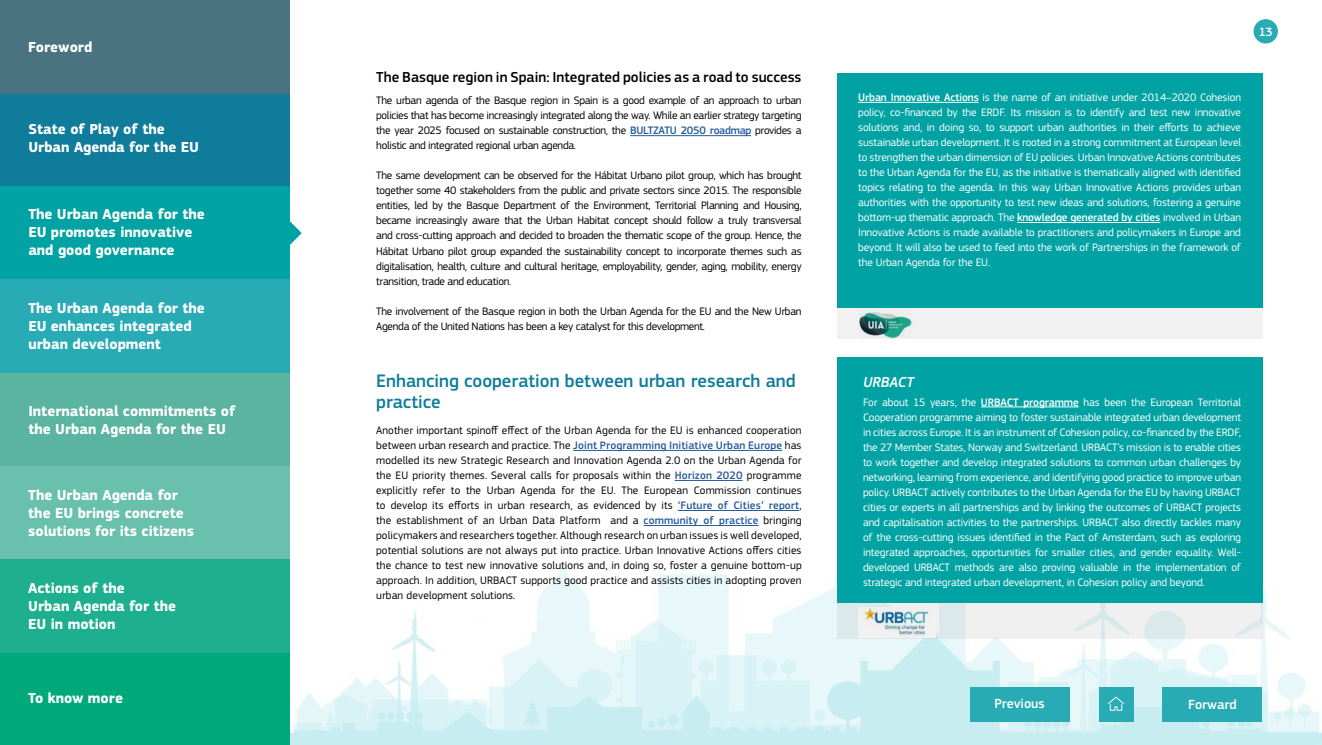
<style>
.page{position:relative;width:1322px;height:745px;background:#fff}
.page>*{position:absolute;margin:0;border:0;box-sizing:border-box;transform-origin:0 0}
.t1{font:500 18.75px/21.2px "EC Square Sans Pro";color:#0f7c9c}
.t2{font:700 15px/18px "EC Square Sans Pro";color:#fff}
.Content_split_header{font:500 15px "EC Square Sans Pro";color:#000}
.Content_split_header-2{font:italic 500 15px "EC Square Sans Pro";color:#fff}
.t3{font:500 13.75px "EC Square Sans Pro";color:#fff}
.t4{font:500 12.5px "EC Square Sans Pro";color:#fff}
.Body{font:11.25px/15px "EC Square Sans Pro";letter-spacing:-.025em;color:#000;text-align:justify}
.Body-2{font:11.25px/15px "EC Square Sans Pro";letter-spacing:-.01em;color:#fff;text-align:justify}
.s1{font-weight:500;color:#275b9b}
.s2{font-weight:500}
</style>
<div class="page">
<img style="left:290px;top:547px;width:1031px;height:197px">
<div style="left:0;top:465px;width:290px;height:93px;background:#69c0ac"></div>
<div style="left:0;top:651px;width:290px;height:93px;background:#00a97a"></div>
<div style="left:0;top:93px;width:290px;height:93px;background:#0f7c9c"></div>
<div style="left:0;top:558px;width:290px;height:94px;background:#1daf8e"></div>
<div style="left:0;top:372px;width:290px;height:93px;background:#5ab49f"></div>
<div style="left:0;top:186px;width:290px;height:93px;background:#00a2a3"></div>
<div style="left:0;top:279px;width:290px;height:94px;background:#29abb5"></div>
<div style="left:0;top:0;width:290px;height:93px;background:#4a7382"></div>
<svg style="left:290px;top:221px;width:12px;height:24px"></svg>
<div style="left:1253px;top:19px;width:25px;height:24px;background:#29abb5;border-radius:50%"></div>
<svg style="left:837px;top:602px;width:425px;height:36px;fill:#f0f0f0"></svg>
<svg style="left:837px;top:307px;width:425px;height:32px;fill:#f1f1f1"></svg>
<div style="left:837px;top:73px;width:425px;height:234px;background:#00a2a3"></div>
<div style="left:837px;top:357px;width:425px;height:245px;background:#00a2a3"></div>
<hr style="left:630px;top:135px;width:121px;height:1px;background:#275b9b">
<hr style="left:573px;top:450px;width:209px;height:1px;background:#275b9b">
<hr style="left:675px;top:480px;width:67px;height:1px;background:#275b9b">
<hr style="left:678px;top:510px;width:121px;height:1px;background:#275b9b">
<hr style="left:643px;top:525px;width:115px;height:1px;background:#275b9b">
<hr style="left:858px;top:102px;width:120px;height:1px;background:#fff">
<hr style="left:1017px;top:222px;width:143px;height:1px;background:#fff">
<hr style="left:981px;top:406px;width:97px;height:1px;background:#fff">
<div style="left:1162px;top:686px;width:100px;height:34px;background:#29abb5"></div>
<div style="left:970px;top:686px;width:99px;height:34px;background:#29abb5"></div>
<div style="left:1099px;top:686px;width:34px;height:34px;background:#29abb5"></div>
<svg style="left:1108px;top:696px;width:16px;height:14px"></svg>
<h2 class="t2" style="left:28px;top:39px;width:66px">Foreword</h2>
<h2 class="t2" style="left:28px;top:120px;width:172px">State of Play of the<br>Urban Agenda for the EU</h2>
<h2 class="t2" style="left:28px;top:205px;width:178px">The Urban Agenda for the<br>EU promotes innovative and good governance</h2>
<h2 class="t2" style="left:28px;top:299px;width:178px">The Urban Agenda for the<br>EU enhances integrated urban development</h2>
<h2 class="t2" style="left:28px;top:402px;width:209px">International commitments of the Urban Agenda for the EU</h2>
<h2 class="t2" style="left:28px;top:486px;width:167px">The Urban Agenda for the EU brings concrete solutions for its citizens</h2>
<h2 class="t2" style="left:28px;top:579px;width:150px">Actions of the<br>Urban Agenda for the<br>EU in motion</h2>
<h2 class="t2" style="left:28px;top:689px;width:96px">To know more</h2>
<p class="Content_split_header" style="left:376px;top:68px;width:427px">The Basque region in Spain: Integrated policies as a road to success</p>
<p class="Body" style="left:376px;top:93px;width:427px">The urban agenda of the Basque region in Spain is a good example of an approach to urban policies that has become increasingly integrated along the way. While an earlier strategy targeting the year 2025 focused on sustainable construction, the <span class="s1">BULTZATU 2050 roadmap</span> provides a holistic and integrated regional urban agenda.</p>
<p class="Body" style="left:376px;top:168px;width:427px">The same development can be observed for the Hábitat Urbano pilot group, which has brought together some 40 stakeholders from the public and private sectors since 2015. The responsible entities, led by the Basque Department of the Environment, Territorial Planning and Housing, became increasingly aware that the Urban Habitat concept should follow a truly transversal and cross-cutting approach and decided to broaden the thematic scope of the group. Hence, the Hábitat Urbano pilot group expanded the sustainability concept to incorporate themes such as digitalisation, health, culture and cultural heritage, employability, gender, aging, mobility, energy transition, trade and education.</p>
<p class="Body" style="left:376px;top:303px;width:427px">The involvement of the Basque region in both the Urban Agenda for the EU and the New Urban<br>Agenda of the United Nations has been a key catalyst for this development.</p>
<h2 class="t1" style="left:376px;top:370px;width:421px">Enhancing cooperation between urban research and practice</h2>
<p class="Body" style="left:376px;top:422px;width:427px">Another important spinoff effect of the Urban Agenda for the EU is enhanced cooperation between urban research and practice. The <span class="s1">Joint Programming Initiative Urban Europe</span> has modelled its new Strategic Research and Innovation Agenda 2.0 on the Urban Agenda for the EU priority themes. Several calls for proposals within the <span class="s1">Horizon 2020</span> programme explicitly refer to the Urban Agenda for the EU. The European Commission continues to develop its efforts in urban research, as evidenced by its <span class="s1">‘Future of Cities’ report</span>, the establishment of an Urban Data Platform and a <span class="s1">community of practice</span> bringing policymakers and researchers together. Although research on urban issues is well developed, potential solutions are not always put into practice. Urban Innovative Actions offers cities the chance to test new innovative solutions and, in doing so, foster a genuine bottom-up approach. In addition, URBACT supports good practice and assists cities in adopting proven urban development solutions.</p>
<p class="t4" style="left:1258px;top:24px;width:15px">13</p>
<p class="Body-2" style="left:858px;top:90px;width:384px"><span class="s2">Urban Innovative Actions</span> is the name of an initiative under 2014–2020 Cohesion policy, co-financed by the ERDF. Its mission is to identify and test new innovative solutions and, in doing so, to support urban authorities in their efforts to achieve sustainable urban development. It is rooted in a strong commitment at European level to strengthen the urban dimension of EU policies. Urban Innovative Actions contributes to the Urban Agenda for the EU, as the initiative is thematically aligned with identified topics relating to the agenda. In this way Urban Innovative Actions provides urban authorities with the opportunity to test new ideas and solutions, fostering a genuine bottom-up thematic approach. The <span class="s2">knowledge generated by cities</span> involved in Urban Innovative Actions is made available to practitioners and policymakers in Europe and beyond. It will also be used to feed into the work of Partnerships in the framework of the Urban Agenda for the EU.</p>
<p class="Content_split_header-2" style="left:863px;top:373px;width:52px">URBACT</p>
<p class="Body-2" style="left:863px;top:394px;width:379px">For about 15 years, the <span class="s2">URBACT programme</span> has been the European Territorial Cooperation programme aiming to foster sustainable integrated urban development in cities across Europe. It is an instrument of Cohesion policy, co-financed by the ERDF, the 27 Member States, Norway and Switzerland. URBACT’s mission is to enable cities to work together and develop integrated solutions to common urban challenges by networking, learning from experience, and identifying good practice to improve urban policy. URBACT actively contributes to the Urban Agenda for the EU by having URBACT cities or experts in all partnerships and by linking the outcomes of URBACT projects and capitalisation activities to the partnerships. URBACT also directly tackles many of the cross-cutting issues identified in the Pact of Amsterdam, such as exploring integrated approaches, opportunities for smaller cities, and gender equality. Well&shy;developed URBACT methods are also proving valuable in the implementation of strategic and integrated urban development, in Cohesion policy and beyond.</p>
<p class="t3" style="left:994px;top:695px;width:52px">Previous</p>
<p class="t3" style="left:1188px;top:695px;width:50px">Forward</p>
</div>
